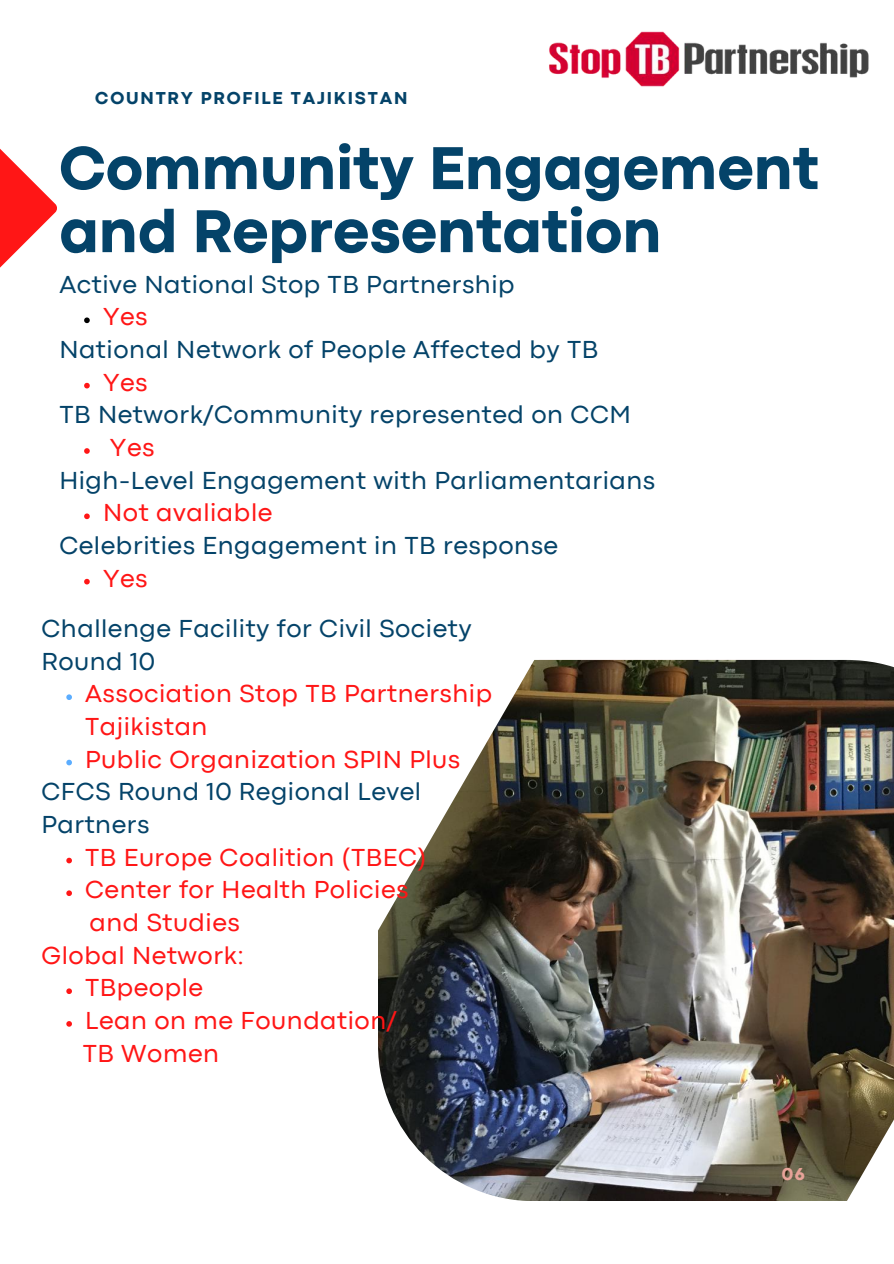
<style>
.page{position:relative;width:894px;height:1264px;background:#fff}
.page>*{position:absolute;margin:0;border:0;box-sizing:border-box;transform-origin:0 0}
.t1{font:800 63px/63px "Codec Pro";color:#044369}
.t2{font:25.65px/32.7px "Codec Pro";letter-spacing:.02em;color:#044369}
.t3{font:25.65px/32.7px "Codec Pro";letter-spacing:.02em;color:#ff1616}
.t4{font:800 18px "Codec Pro";letter-spacing:.1em;color:#044369}
.t5{font:800 18px "Codec Pro";color:#e8a399}
</style>
<div class="page">
<svg style="left:0;top:148px;width:57px;height:120px"></svg>
<img style="left:378px;top:660px;width:515px;height:540px">
<img style="left:549px;top:31px;width:320px;height:56px">
<svg style="left:84px;top:317px;width:6px;height:6px"></svg>
<svg style="left:84px;top:383px;width:6px;height:5px"></svg>
<svg style="left:84px;top:448px;width:6px;height:6px"></svg>
<svg style="left:84px;top:513px;width:6px;height:6px"></svg>
<svg style="left:84px;top:579px;width:6px;height:5px"></svg>
<svg style="left:66px;top:694px;width:6px;height:6px"></svg>
<svg style="left:66px;top:759px;width:6px;height:6px"></svg>
<svg style="left:66px;top:857px;width:6px;height:6px"></svg>
<svg style="left:66px;top:890px;width:6px;height:6px"></svg>
<svg style="left:66px;top:988px;width:6px;height:6px"></svg>
<svg style="left:66px;top:1021px;width:6px;height:5px"></svg>
<p class="t4" style="left:95px;top:92px;width:313px">COUNTRY PROFILE TAJIKISTAN</p>
<h1 class="t1" style="left:59px;top:141px;width:761px">Community Engagement and Representation</h1>
<p class="t2" style="left:59px;top:270px;width:456px">Active National Stop TB Partnership</p>
<p class="t3" style="left:103px;top:302px;width:46px">Yes</p>
<p class="t2" style="left:59px;top:335px;width:540px">National Network of People Affected by TB</p>
<p class="t3" style="left:103px;top:368px;width:46px">Yes</p>
<p class="t2" style="left:59px;top:400px;width:573px">TB Network/Community represented on CCM</p>
<p class="t3" style="left:110px;top:433px;width:46px">Yes</p>
<p class="t2" style="left:59px;top:465px;width:597px">High-Level Engagement with Parliamentarians</p>
<p class="t3" style="left:103px;top:498px;width:171px">Not avaliable</p>
<p class="t2" style="left:59px;top:531px;width:500px">Celebrities Engagement in TB response</p>
<p class="t3" style="left:103px;top:563px;width:46px">Yes</p>
<p class="t2" style="left:42px;top:614px;width:431px">Challenge Facility for Civil Society<br>Round 10</p>
<p class="t3" style="left:85px;top:679px;width:408px">Association Stop TB Partnership<br>Tajikistan<br>Public Organization SPIN Plus</p>
<p class="t2" style="left:42px;top:777px;width:381px">CFCS Round 10 Regional Level<br>Partners</p>
<p class="t3" style="left:85px;top:842px;width:342px">TB Europe Coalition (TBEC)<br>Center for Health Policies</p>
<p class="t3" style="left:42px;top:908px;width:204px;text-align:right">and Studies<br>Global Network:</p>
<p class="t3" style="left:85px;top:973px;width:313px">TBpeople<br>Lean on me Foundation/</p>
<p class="t3" style="left:83px;top:1038px;width:138px">TB Women</p>
<p class="t5" style="left:781px;top:1167px;width:25px">06</p>
</div>
